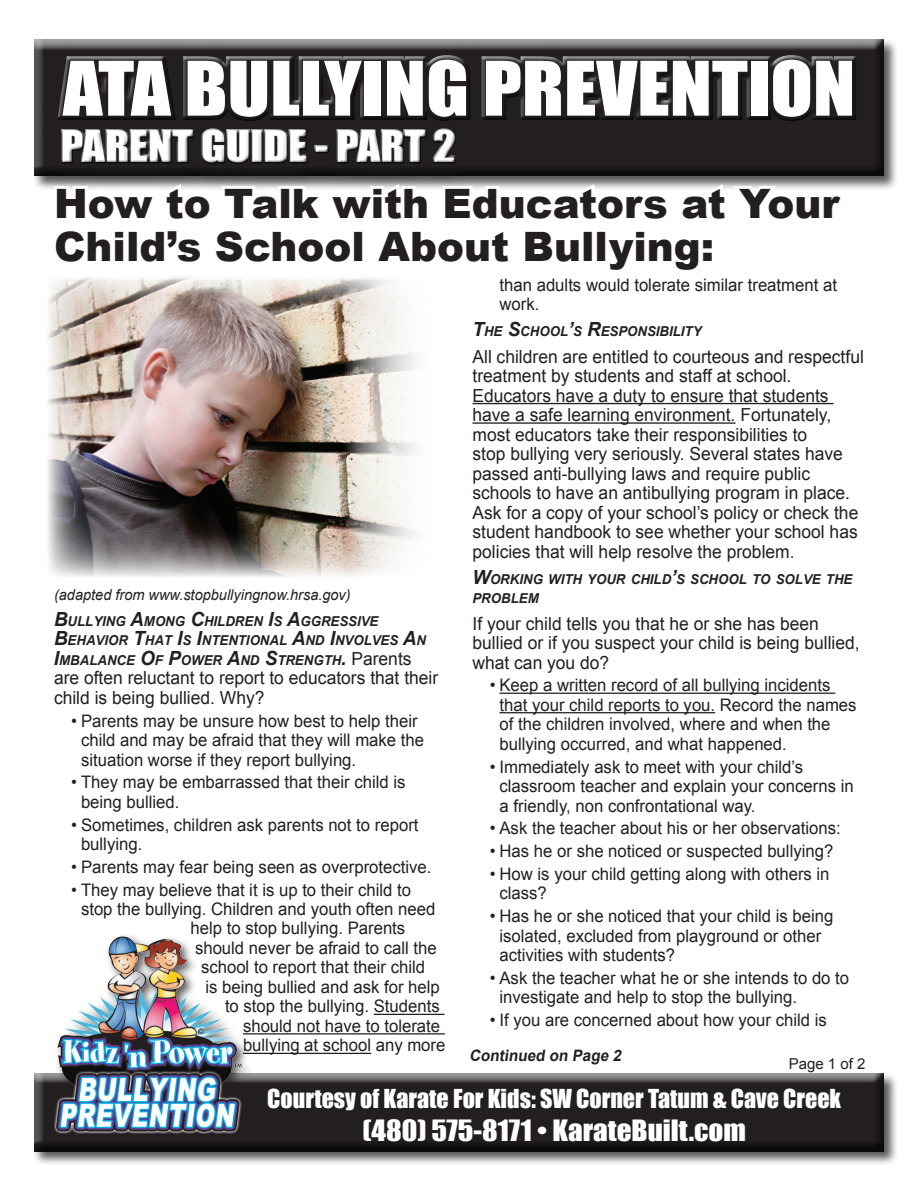
<style>
.page{position:relative;width:918px;height:1188px;background:#fff}
.page>*{position:absolute;margin:0;border:0;box-sizing:border-box;transform-origin:0 0}
.t1{font:69.45px "Impact";color:#fff;scale:1.12 1}
.t2{font:900 40.5px/43.5px "Arial";color:#231f20}
.t3{font:40.05px "Impact";color:#fff;scale:1.12 1}
.t4{font:27px "Impact";color:#fff;scale:1.08 1}
.t5{font:24px "Impact";color:#fff}
.t6{font:18px/19.5px "Arial";color:#231f20}
.t7{font:17.25px/19.5px "Arial";color:#231f20}
.t8{font:700 15.75px "Arial";color:#231f20}
.t9{font:italic 15px "Arial";color:#231f20}
.t10{font:15px "Arial";color:#231f20}
.t11{font:italic 700 13.65px/19.5px "Arial";color:#231f20}
.s1{font-size:19.5px}
.s2{font-weight:400;font-style:normal;font-size:18px}
</style>
<div class="page">
<div style="left:33px;top:1072px;width:866px;height:94px;background:#231f20;opacity:.75"></div>
<div style="left:33px;top:1073px;width:852px;height:80px;background:#231f20;opacity:.75"></div>
<div style="left:51px;top:933px;width:201px;height:213px;background:#231f20;opacity:.75"></div>
<img style="left:54px;top:933px;width:190px;height:201px">
<div style="left:33px;top:40px;width:852px;height:138px;background:#231f20;opacity:.75"></div>
<div style="left:38px;top:43px;width:834px;height:144px;background:#231f20;opacity:.7"></div>
<div style="left:53px;top:51px;width:807px;height:115px;background:#231f20"></div>
<div style="left:54px;top:54px;width:807px;height:115px;background:#231f20"></div>
<hr style="left:374px;top:1014px;width:71px;height:1px;background:#231f20">
<hr style="left:243px;top:1033px;width:202px;height:2px;background:#231f20">
<hr style="left:243px;top:1053px;width:128px;height:1px;background:#231f20">
<svg style="left:49px;top:179px;width:799px;height:10px"></svg>
<hr style="left:472px;top:403px;width:362px;height:1px;background:#231f20">
<hr style="left:472px;top:422px;width:264px;height:2px;background:#231f20">
<hr style="left:500px;top:693px;width:335px;height:1px;background:#231f20">
<hr style="left:500px;top:712px;width:215px;height:1px;background:#231f20">
<img style="left:48px;top:277px;width:367px;height:300px">
<h1 class="t1" style="left:63px;top:35px;width:709px">ATA Bullying Prevention</h1>
<h3 class="t3" style="left:61px;top:115px;width:354px">Parent Guide - Part 2</h3>
<h2 class="t2" style="left:54px;top:181px;width:787px">How to Talk with Educators at Your<br>Child’s School About Bullying:</h2>
<p class="t7" style="left:500px;top:275px;width:339px">than adults would tolerate similar treatment at work.</p>
<p class="t11" style="left:472px;top:322px;width:231px"><span class="s1">T</span>HE <span class="s1">S</span>CHOOL<span class="s1">’</span>S <span class="s1">R</span>ESPONSIBILITY</p>
<p class="t6" style="left:472px;top:347px;width:393px">All children are entitled to courteous and respectful treatment by students and staff at school.<br>Educators have a duty to ensure that students have a safe learning environment. Fortunately, most educators take their responsibilities to<br>stop bullying very seriously. Several states have passed anti-bullying laws and require public schools to have an antibullying program in place.<br>Ask for a copy of your school’s policy or check the student handbook to see whether your school has policies that will help resolve the problem.</p>
<p class="t11" style="left:472px;top:570px;width:381px"><span class="s1">W</span>ORKING WITH YOUR CHILD<span class="s1">’</span>S SCHOOL TO SOLVE THE<br>PROBLEM</p>
<p class="t6" style="left:472px;top:614px;width:389px">If your child tells you that he or she has been bullied or if you suspect your child is being bullied, what can you do?</p>
<p class="t7" style="left:500px;top:676px;width:359px;text-indent:-10px">• Keep a written record of all bullying incidents that your child reports to you. Record the names of the children involved, where and when the bullying occurred, and what happened.</p>
<p class="t7" style="left:500px;top:757px;width:356px;text-indent:-10px">• Immediately ask to meet with your child’s classroom teacher and explain your concerns in a friendly, non confrontational way.</p>
<p class="t7" style="left:490px;top:819px;width:353px">• Ask the teacher about his or her observations:</p>
<p class="t7" style="left:490px;top:841px;width:345px">• Has he or she noticed or suspected bullying?</p>
<p class="t7" style="left:500px;top:864px;width:332px;text-indent:-10px">• How is your child getting along with others in class?</p>
<p class="t7" style="left:500px;top:906px;width:335px;text-indent:-10px">• Has he or she noticed that your child is being isolated, excluded from playground or other activities with students?</p>
<p class="t7" style="left:500px;top:968px;width:351px;text-indent:-10px">• Ask the teacher what he or she intends to do to investigate and help to stop the bullying.</p>
<p class="t7" style="left:490px;top:1010px;width:339px">• If you are concerned about how your child is</p>
<p class="t10" style="left:789px;top:1054px;width:78px">Page 1 of 2</p>
<p class="t9" style="left:54px;top:585px;width:298px">(adapted from www.stopbullyingnow.hrsa.gov)</p>
<p class="t11" style="left:54px;top:612px;width:374px"><span class="s1">B</span>ULLYING <span class="s1">A</span>MONG <span class="s1">C</span>HILDREN <span class="s1">I</span>S <span class="s1">A</span>GGRESSIVE<br><span class="s1">B</span>EHAVIOR <span class="s1">T</span>HAT <span class="s1">I</span>S <span class="s1">I</span>NTENTIONAL <span class="s1">A</span>ND <span class="s1">I</span>NVOLVES <span class="s1">A</span>N<br><span class="s1">I</span>MBA LANCE <span class="s1">O</span>F <span class="s1">P</span>OWER <span class="s1">A</span>ND <span class="s1">S</span>TRENGTH<span class="s1">.</span> <span class="s2">Parents</span></p>
<p class="t6" style="left:54px;top:668px;width:386px">are often reluctant to report to educators that their child is being bullied. Why?</p>
<p class="t7" style="left:81px;top:711px;width:345px;text-indent:-10px">• Parents may be unsure how best to help their child and may be afraid that they will make the situation worse if they report bullying.</p>
<p class="t7" style="left:81px;top:773px;width:326px;text-indent:-10px">• They may be embarrassed that their child is being bullied.</p>
<p class="t7" style="left:81px;top:815px;width:339px;text-indent:-10px">• Sometimes, children ask parents not to report bullying.</p>
<p class="t7" style="left:71px;top:857px;width:362px">• Parents may fear being seen as overprotective.</p>
<p class="t7" style="left:71px;top:880px;width:341px">• They may believe that it is up to their child to</p>
<p class="t7" style="left:81px;top:899px;width:356px">stop the bullying. Children and youth often need</p>
<p class="t7" style="left:190px;top:919px;width:216px">help to stop bullying. Parents</p>
<p class="t7" style="left:195px;top:938px;width:243px">should never be afraid to call the</p>
<p class="t7" style="left:201px;top:958px;width:226px">school to report that their child</p>
<p class="t7" style="left:206px;top:977px;width:236px">is being bullied and ask for help</p>
<p class="t7" style="left:225px;top:997px;width:216px">to stop the bullying. Students</p>
<p class="t7" style="left:243px;top:1016px;width:199px">should not have to tolerate</p>
<p class="t7" style="left:243px;top:1036px;width:204px">bullying at school any more</p>
<p class="t8" style="left:469px;top:1045px;width:157px">Continued on Page 2</p>
<h3 class="t5" style="left:267px;top:1080px;width:575px">Courtesy of Karate For Kids: SW Corner Tatum &amp; Cave Creek</h3>
<h3 class="t4" style="left:362px;top:1109px;width:356px">(480) 575-8171 • KarateBuilt.com</h3>
</div>
